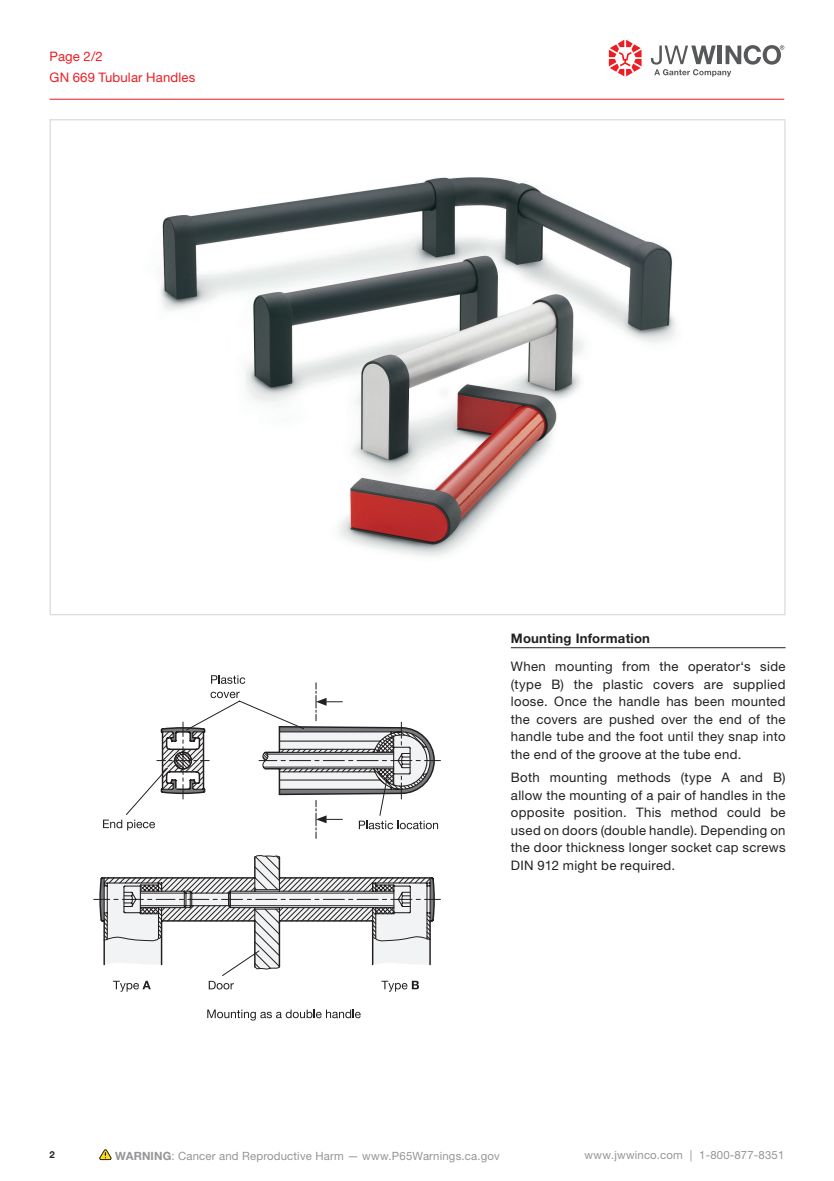
<style>
.page{position:relative;width:834px;height:1181px;background:#fff}
.page>*{position:absolute;margin:0;border:0;box-sizing:border-box;transform-origin:0 0}
.t1{font:13.12px/17.5px "Helvetica Neue LTW1 G";letter-spacing:.025em;color:#231f20;text-align:justify}
.t2{font:13.12px/21px "Helvetica Neue LTW1 G";letter-spacing:.01em;color:#ee1d23}
.t3{font:700 13.12px "Helvetica Neue LTW1 G";letter-spacing:.015em;color:#231f20}
.t4{font:11.38px "Helvetica Neue LTW1 G";letter-spacing:.015em;color:#939598}
.t5{font:700 9.62px "Helvetica Neue LTW1 G";color:#231f20}
.s1{font-weight:700}
</style>
<div class="page">
<svg style="left:99px;top:1149px;width:13px;height:11px"></svg>
<svg style="left:608px;top:40px;width:33px;height:36px"></svg>
<svg style="left:650px;top:45px;width:134px;height:32px"></svg>
<hr style="left:50px;top:99px;width:734px;height:1px;background:#ee1d23">
<img style="left:160px;top:177px;width:516px;height:380px">
<hr style="left:511px;top:647px;width:274px;height:1px;background:#231f20">
<svg style="left:93px;top:700px;width:348px;height:276px"></svg>
<svg style="left:100px;top:725px;width:334px;height:130px"></svg>
<svg style="left:103px;top:731px;width:327px;height:124px"></svg>
<svg style="left:100px;top:855px;width:334px;height:114px"></svg>
<svg style="left:316px;top:815px;width:26px;height:8px"></svg>
<svg style="left:316px;top:698px;width:26px;height:8px"></svg>
<svg style="left:211px;top:675px;width:34px;height:9px"></svg>
<svg style="left:210px;top:691px;width:29px;height:7px"></svg>
<svg style="left:103px;top:819px;width:52px;height:11px"></svg>
<svg style="left:359px;top:820px;width:79px;height:9px"></svg>
<svg style="left:113px;top:980px;width:38px;height:11px"></svg>
<svg style="left:209px;top:981px;width:25px;height:8px"></svg>
<svg style="left:207px;top:1009px;width:153px;height:11px"></svg>
<svg style="left:381px;top:980px;width:38px;height:11px"></svg>
<p class="t2" style="left:50px;top:46px;width:147px">Page 2/2<br>GN 669 Tubular Handles</p>
<p class="t3" style="left:511px;top:630px;width:141px">Mounting Information</p>
<p class="t1" style="left:511px;top:658px;width:276px">When mounting from the operator‘s side (type B) the plastic covers are supplied loose. Once the handle has been mounted the covers are pushed over the end of the handle tube and the foot until they snap into the end of the groove at the tube end.</p>
<p class="t1" style="left:511px;top:769px;width:276px">Both mounting methods (type A and B) allow the mounting of a pair of handles in the opposite position. This method could be used on doors (double handle). Depending on the door thickness longer socket cap screws DIN 912 might be required.</p>
<p class="t5" style="left:50px;top:1148px;width:7px">2</p>
<p class="t4" style="left:115px;top:1149px;width:386px"><span class="s1">WARNING</span>: Cancer and Reproductive Harm — www.P65Warnings.ca.gov</p>
<p class="t4" style="left:584px;top:1147px;width:201px">www.jwwinco.com | 1-800-877-8351</p>
</div>
